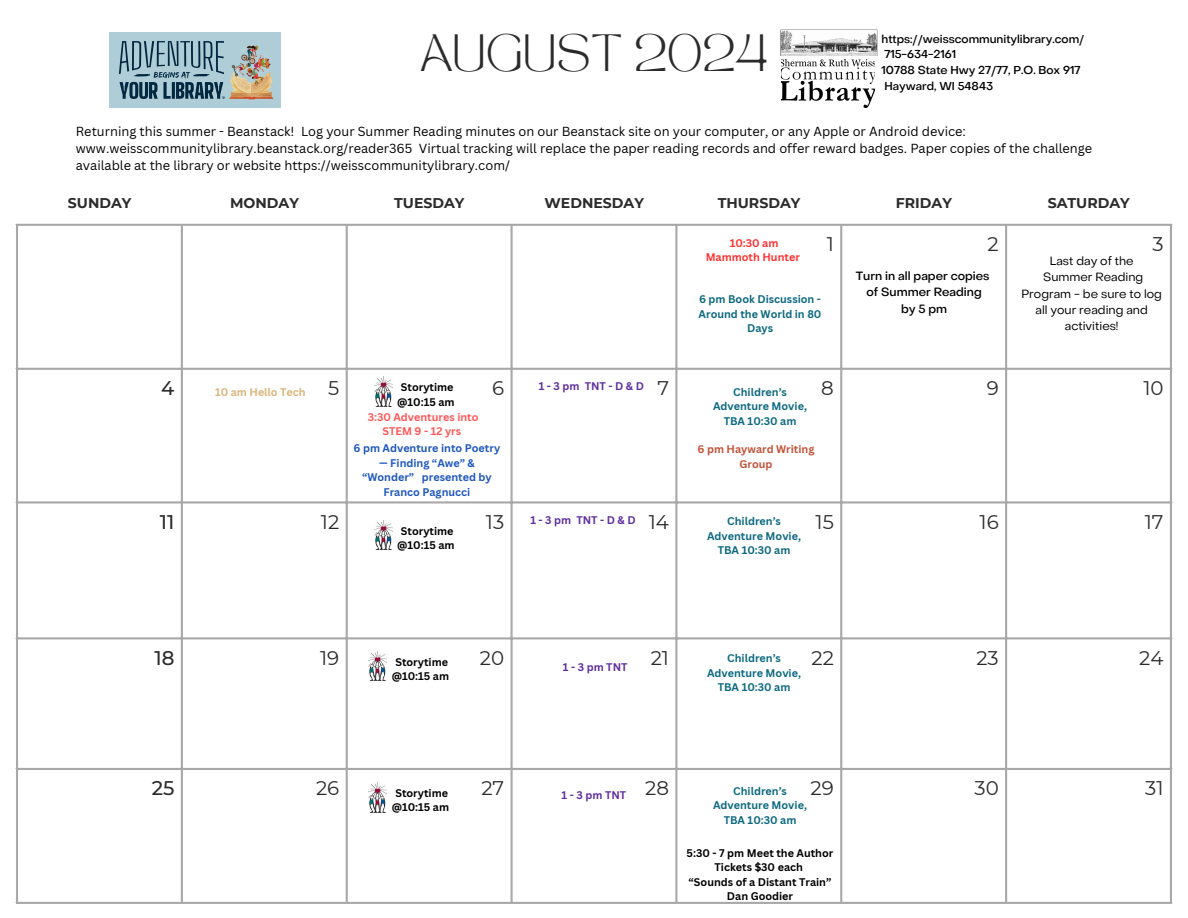
<style>
.page{position:relative;width:1188px;height:918px;background:#fff}
.page>*{position:absolute;margin:0;border:0;box-sizing:border-box;transform-origin:0 0}
.t1{font:36.75px "TAN MONCHERI Regular";color:#2b2b2b}
.t2{font:19.8px "Montserrat";color:#2b2b2b}
.t3{font:500 19.8px "Montserrat";color:#2b2b2b}
.t4{font:700 14.1px "Montserrat";color:#2b2b2b}
.t5{font:12.75px/17.1px "Canva Sans";color:#000}
.t6{font:11.85px/16.4px "Object Sans";color:#000;text-align:center}
.t7{font:500 11.85px/16.4px "Object Sans";color:#000;text-align:center}
.t8{font:500 11.4px "Object Sans";color:#000}
.t9{font:700 10.8px/14.4px "Canva Sans";color:#0c6980;text-align:center}
.t10{font:700 10.8px/14.4px "Canva Sans";color:#000;text-align:center}
.t11{font:700 10.8px/14.4px "Canva Sans";color:#1e57be;text-align:center}
.t12{font:700 10.8px "Canva Sans";color:#602e9e}
.t13{font:700 10.8px/14.4px "Canva Sans";color:#ff5757;text-align:center}
.t14{font:700 10.8px/14.4px "Canva Sans";color:#c25237;text-align:center}
.t15{font:700 10.8px/14.4px "Canva Sans";color:#ff3131;text-align:center}
.t16{font:700 10.8px "Canva Sans";color:#dab479}
</style>
<div class="page">
<hr style="left:16px;top:226px;width:2px;height:676px;background:#a8a8a8">
<hr style="left:181px;top:226px;width:2px;height:676px;background:#a8a8a8">
<hr style="left:346px;top:226px;width:2px;height:676px;background:#a8a8a8">
<hr style="left:511px;top:226px;width:2px;height:676px;background:#a8a8a8">
<hr style="left:675px;top:226px;width:2px;height:676px;background:#a8a8a8">
<hr style="left:840px;top:226px;width:2px;height:676px;background:#a8a8a8">
<hr style="left:1005px;top:226px;width:2px;height:676px;background:#a8a8a8">
<hr style="left:1170px;top:226px;width:2px;height:676px;background:#a8a8a8">
<hr style="left:16px;top:224px;width:1156px;height:2px;background:#a8a8a8">
<hr style="left:16px;top:368px;width:1156px;height:2px;background:#a8a8a8">
<hr style="left:16px;top:501px;width:1156px;height:3px;background:#a8a8a8">
<hr style="left:16px;top:637px;width:1156px;height:2px;background:#a8a8a8">
<hr style="left:16px;top:768px;width:1156px;height:2px;background:#a8a8a8">
<hr style="left:16px;top:902px;width:1156px;height:2px;background:#a8a8a8">
<img style="left:374px;top:377px;width:18px;height:30px">
<img style="left:374px;top:520px;width:18px;height:30px">
<img style="left:369px;top:651px;width:18px;height:30px">
<img style="left:369px;top:783px;width:18px;height:30px">
<img style="left:110px;top:32px;width:171px;height:76px">
<img style="left:781px;top:60px;width:93px;height:47px">
<img style="left:780px;top:29px;width:98px;height:27px">
<p class="t1" style="left:420px;top:33px;width:350px">AUGUST 2024</p>
<p class="t8" style="left:882px;top:34px;width:204px">https://weisscommunitylibrary.com/</p>
<p class="t8" style="left:884px;top:50px;width:73px">715-634-2161</p>
<p class="t8" style="left:882px;top:66px;width:200px">10788 State Hwy 27/77, P.O. Box 917</p>
<p class="t8" style="left:884px;top:82px;width:110px">Hayward, WI 54843</p>
<p class="t5" style="left:76px;top:122px;width:1018px">Returning this summer - Beanstack! Log your Summer Reading minutes on our Beanstack site on your computer, or any Apple or Android device: www.weisscommunitylibrary.beanstack.org/reader365 Virtual tracking will replace the paper reading records and offer reward badges. Paper copies of the challenge available at the library or website https://weisscommunitylibrary.com/</p>
<p class="t4" style="left:68px;top:194px;width:65px">SUNDAY</p>
<p class="t4" style="left:230px;top:194px;width:70px">MONDAY</p>
<p class="t4" style="left:394px;top:194px;width:72px">TUESDAY</p>
<p class="t4" style="left:545px;top:194px;width:101px">WEDNESDAY</p>
<p class="t4" style="left:718px;top:194px;width:84px">THURSDAY</p>
<p class="t4" style="left:896px;top:194px;width:58px">FRIDAY</p>
<p class="t4" style="left:1048px;top:194px;width:83px">SATURDAY</p>
<p class="t2" style="left:827px;top:232px;width:9px">1</p>
<p class="t2" style="left:988px;top:232px;width:13px">2</p>
<p class="t2" style="left:1152px;top:232px;width:13px">3</p>
<p class="t15" style="left:706px;top:235px;width:96px">10:30 am<br>Mammoth Hunter</p>
<p class="t6" style="left:1021px;top:254px;width:142px">Last day of the<br>Summer Reading<br>Program - be sure to log all your reading and activities!</p>
<p class="t7" style="left:856px;top:269px;width:135px">Turn in all paper copies of Summer Reading<br>by 5 pm</p>
<p class="t9" style="left:699px;top:292px;width:124px">6 pm Book Discussion -<br>Around the World in 80<br>Days</p>
<p class="t3" style="left:161px;top:376px;width:15px">4</p>
<p class="t2" style="left:328px;top:376px;width:13px">5</p>
<p class="t2" style="left:492px;top:376px;width:14px">6</p>
<p class="t2" style="left:657px;top:376px;width:13px">7</p>
<p class="t2" style="left:821px;top:376px;width:14px">8</p>
<p class="t2" style="left:987px;top:376px;width:14px">9</p>
<p class="t2" style="left:1143px;top:376px;width:22px">10</p>
<p class="t12" style="left:539px;top:378px;width:107px">1 - 3 pm TNT - D &amp; D</p>
<p class="t10" style="left:397px;top:380px;width:59px">Storytime @10:15 am</p>
<p class="t9" style="left:713px;top:385px;width:95px">Children’s<br>Adventure Movie,<br>TBA 10:30 am</p>
<p class="t16" style="left:215px;top:385px;width:92px">10 am Hello Tech</p>
<p class="t13" style="left:368px;top:410px;width:112px">3:30 Adventures into<br>STEM 9 - 12 yrs</p>
<p class="t11" style="left:354px;top:441px;width:148px">6 pm Adventure into Poetry</p>
<p class="t11" style="left:362px;top:455px;width:131px">— Finding “Awe” &amp; “Wonder” presented by<br>Franco Pagnucci</p>
<p class="t14" style="left:698px;top:442px;width:118px">6 pm Hayward Writing<br>Group</p>
<p class="t3" style="left:160px;top:510px;width:16px">11</p>
<p class="t2" style="left:321px;top:510px;width:20px">12</p>
<p class="t2" style="left:486px;top:510px;width:20px">13</p>
<p class="t2" style="left:649px;top:510px;width:22px">14</p>
<p class="t2" style="left:816px;top:510px;width:20px">15</p>
<p class="t2" style="left:980px;top:510px;width:21px">16</p>
<p class="t2" style="left:1145px;top:510px;width:20px">17</p>
<p class="t12" style="left:530px;top:513px;width:107px">1 - 3 pm TNT - D &amp; D</p>
<p class="t9" style="left:707px;top:514px;width:95px">Children’s<br>Adventure Movie,<br>TBA 10:30 am</p>
<p class="t10" style="left:397px;top:523px;width:59px">Storytime @10:15 am</p>
<p class="t3" style="left:154px;top:646px;width:22px">18</p>
<p class="t2" style="left:320px;top:646px;width:21px">19</p>
<p class="t2" style="left:480px;top:646px;width:26px">20</p>
<p class="t2" style="left:651px;top:646px;width:20px">21</p>
<p class="t2" style="left:811px;top:646px;width:24px">22</p>
<p class="t2" style="left:976px;top:646px;width:24px">23</p>
<p class="t2" style="left:1139px;top:646px;width:26px">24</p>
<p class="t9" style="left:707px;top:651px;width:95px">Children’s<br>Adventure Movie,<br>TBA 10:30 am</p>
<p class="t10" style="left:392px;top:654px;width:59px">Storytime @10:15 am</p>
<p class="t12" style="left:563px;top:659px;width:66px">1 - 3 pm TNT</p>
<p class="t3" style="left:152px;top:776px;width:24px">25</p>
<p class="t2" style="left:316px;top:776px;width:25px">26</p>
<p class="t2" style="left:481px;top:776px;width:24px">27</p>
<p class="t2" style="left:645px;top:776px;width:25px">28</p>
<p class="t2" style="left:811px;top:776px;width:25px">29</p>
<p class="t2" style="left:975px;top:776px;width:26px">30</p>
<p class="t2" style="left:1145px;top:776px;width:20px">31</p>
<p class="t9" style="left:713px;top:783px;width:95px">Children’s<br>Adventure Movie,<br>TBA 10:30 am</p>
<h1 class="t10" style="left:392px;top:786px;width:59px">Storytime @10:15 am</h1>
<p class="t12" style="left:562px;top:787px;width:66px">1 - 3 pm TNT</p>
<p class="t10" style="left:687px;top:845px;width:148px">5:30 - 7 pm Meet the Author</p>
<p class="t10" style="left:715px;top:860px;width:90px">Tickets $30 each</p>
<p class="t10" style="left:689px;top:874px;width:144px">“Sounds of a Distant Train”</p>
<p class="t10" style="left:727px;top:889px;width:68px">Dan Goodier</p>
</div>
